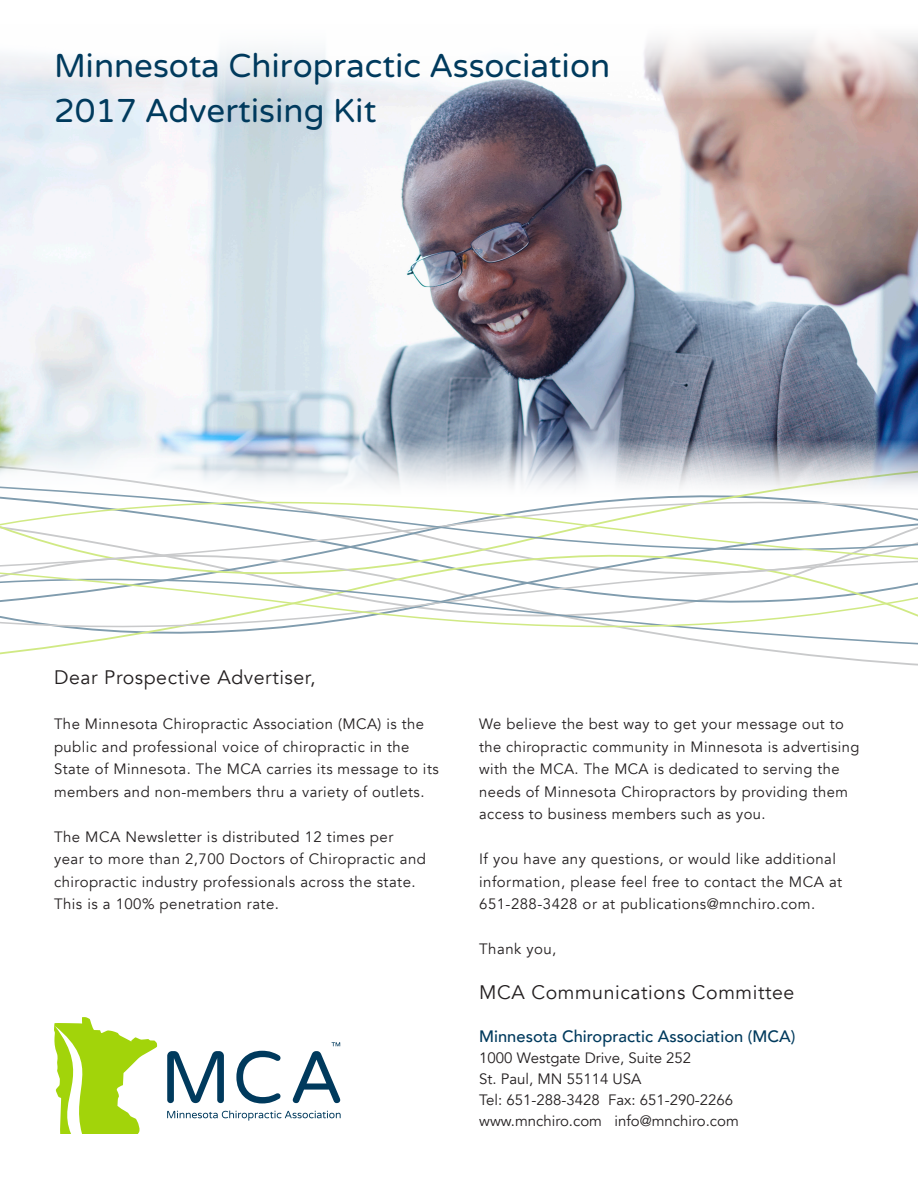
<style>
.page{position:relative;width:918px;height:1188px;background:#fff}
.page>*{position:absolute;margin:0;border:0;box-sizing:border-box;transform-origin:0 0}
.t1{font:33px "Varela Round";color:#003a5d}
.t2{font:19.5px "Avenir";letter-spacing:.03em;color:#231f20}
.t3{font:500 16.5px "Avenir";color:#003a5d}
.t4{font:15px/22.5px "Avenir";letter-spacing:.03em;color:#231f20}
.t5{font:15px "Avenir";color:#231f20}
</style>
<div class="page">
<svg style="left:0;top:500px;width:918px;height:36px"></svg>
<svg style="left:24px;top:536px;width:894px;height:9px"></svg>
<svg style="left:0;top:545px;width:918px;height:121px"></svg>
<img style="left:0;top:36px;width:918px;height:464px">
<svg style="left:167px;top:1051px;width:57px;height:52px"></svg>
<svg style="left:236px;top:1051px;width:44px;height:52px"></svg>
<svg style="left:167px;top:1111px;width:174px;height:10px"></svg>
<svg style="left:54px;top:1017px;width:103px;height:117px"></svg>
<svg style="left:293px;top:1042px;width:47px;height:61px"></svg>
<p class="t1" style="left:54px;top:46px;width:558px">Minnesota Chiropractic Association</p>
<p class="t1" style="left:54px;top:91px;width:324px">2017 Advertising Kit</p>
<p class="t2" style="left:54px;top:666px;width:263px">Dear Prospective Advertiser,</p>
<p class="t4" style="left:54px;top:713px;width:386px">The Minnesota Chiropractic Association (MCA) is the public and professional voice of chiropractic in the State of Minnesota. The MCA carries its message to its members and non-members thru a variety of outlets.</p>
<p class="t4" style="left:54px;top:825px;width:373px">The MCA Newsletter is distributed 12 times per year to more than 2,700 Doctors of Chiropractic and chiropractic industry professionals across the state.<br>This is a 100% penetration rate.</p>
<p class="t4" style="left:479px;top:713px;width:382px">We believe the best way to get your message out to the chiropractic community in Minnesota is advertising with the MCA. The MCA is dedicated to serving the needs of Minnesota Chiropractors by providing them access to business members such as you.</p>
<p class="t4" style="left:479px;top:848px;width:365px">If you have any questions, or would like additional information, please feel free to contact the MCA at<br>651-288-3428 or at publications@mnchiro.com.</p>
<p class="t4" style="left:479px;top:938px;width:79px">Thank you,</p>
<p class="t2" style="left:479px;top:981px;width:317px">MCA Communications Committee</p>
<p class="t3" style="left:479px;top:1022px;width:318px">Minnesota Chiropractic Association (MCA)</p>
<p class="t5" style="left:479px;top:1049px;width:213px">1000 Westgate Drive, Suite 252</p>
<p class="t5" style="left:479px;top:1070px;width:164px">St. Paul, MN 55114 USA</p>
<p class="t5" style="left:479px;top:1091px;width:256px">Tel: 651-288-3428 Fax: 651-290-2266</p>
<p class="t5" style="left:479px;top:1112px;width:261px">www.mnchiro.com info@mnchiro.com</p>
</div>
